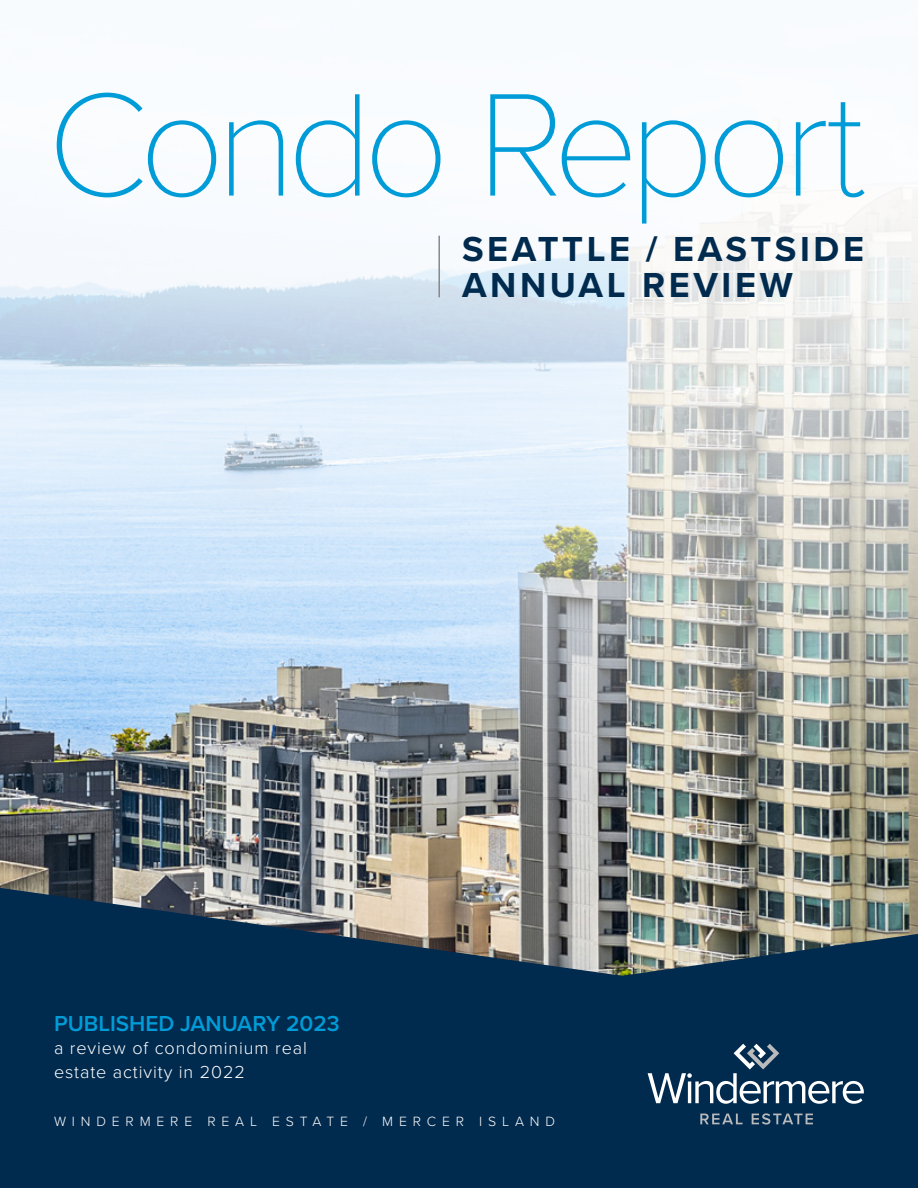
<style>
.page{position:relative;width:918px;height:1188px;background:#fff}
.page>*{position:absolute;margin:0;border:0;box-sizing:border-box;transform-origin:0 0}
.t1{font:100 151.8px "Proxima Nova T";letter-spacing:-.06em;color:#009cd8}
.t2{font:700 36px/36px "Proxima Nova";letter-spacing:.1em;color:#002a4e}
.t3{font:600 22.5px "Proxima Nova";color:#009cd8}
.t4{font:300 18px/24px "Proxima Nova";letter-spacing:.05em;color:#fff}
.t5{font:300 13.95px "Proxima Nova";letter-spacing:.42em;color:#fff}
</style>
<div class="page">
<img style="left:0;top:165px;width:918px;height:723px">
<svg style="left:0;top:888px;width:918px;height:300px;background:#1a3c58"></svg>
<svg style="left:700px;top:1114px;width:43px;height:10px"></svg>
<svg style="left:752px;top:1113px;width:61px;height:12px"></svg>
<svg style="left:648px;top:1044px;width:216px;height:60px;background:#2d4f6d"></svg>
<hr style="left:438px;top:236px;width:2px;height:61px;background:#84898c">
<h1 class="t1" style="left:47px;top:32px;width:820px">Condo Report</h1>
<h2 class="t2" style="left:462px;top:231px;width:403px">SEATTLE / EASTSIDE<br>ANNUAL REVIEW</h2>
<p class="t3" style="left:54px;top:1007px;width:287px">PUBLISHED JANUARY 2023</p>
<p class="t4" style="left:54px;top:1035px;width:255px">a review of condominium real estate activity in 2022</p>
<p class="t5" style="left:54px;top:1111px;width:503px">WINDERMERE REAL ESTATE / MERCER ISLAND</p>
</div>
